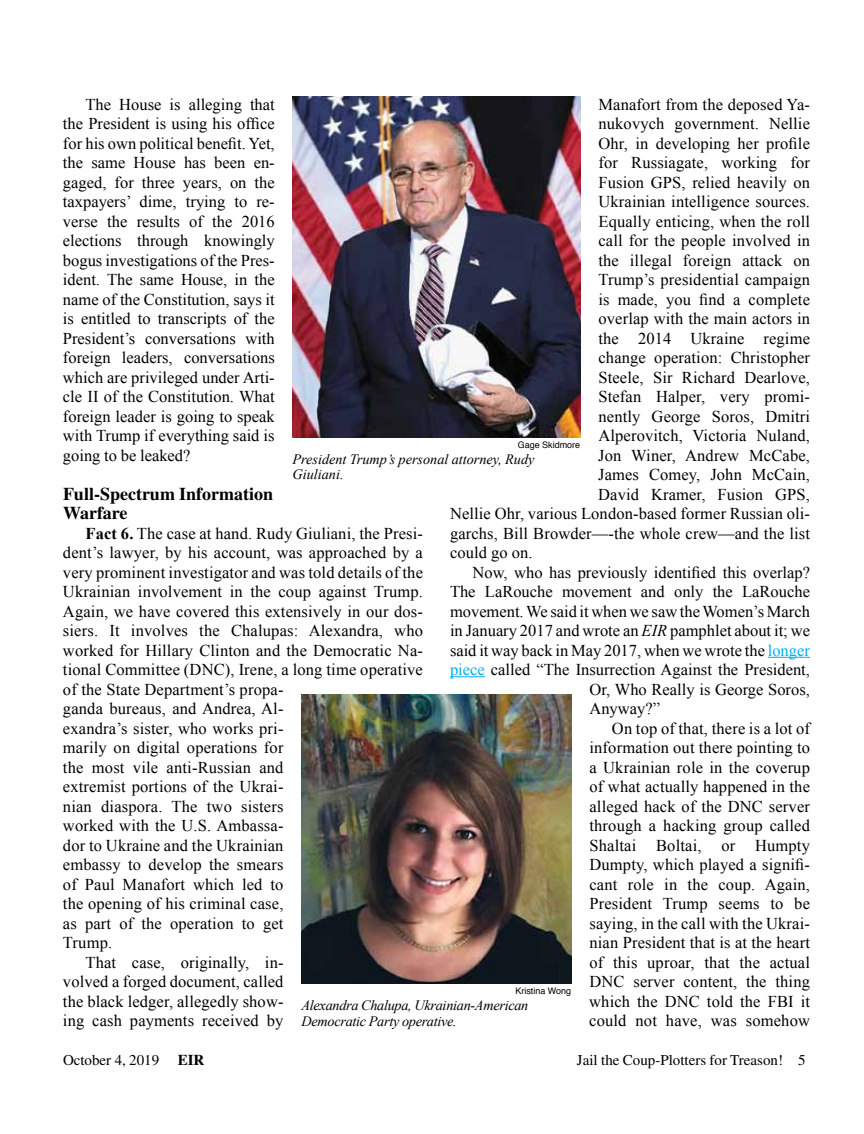
<style>
.page{position:relative;width:864px;height:1134px;background:#fff}
.page>*{position:absolute;margin:0;border:0;box-sizing:border-box;transform-origin:0 0}
.t1{font:700 18px/19.5px "Times";color:#000}
.t2{font:16.5px/19.5px "Times New Roman";letter-spacing:.01em;color:#000;text-align:justify}
.t3{font:15px "Times";color:#000}
.t4{font:italic 14.25px/15.8px "Times New Roman";letter-spacing:-.02em;color:#000}
.t5{font:italic 14.25px/15.8px "Times New Roman";color:#000}
.t6{font:9px "Helvetica";color:#000}
.s1{font-weight:700}
.s2{font-style:italic}
.s3{color:#00aeef}
</style>
<div class="page">
<hr style="left:768px;top:657px;width:42px;height:1px;background:#00aeef">
<hr style="left:450px;top:676px;width:35px;height:1px;background:#00aeef">
<img style="left:293px;top:97px;width:287px;height:340px">
<img style="left:302px;top:694px;width:270px;height:290px">
<p class="t2" style="left:63px;top:94px;width:213px;text-indent:23px">The House is alleging that the President is using his office for his own political benefit. Yet, the same House has been en&shy;gaged, for three years, on the taxpayers’ dime, trying to re&shy;verse the results of the 2016 elections through knowingly bogus investigations of the Pres&shy;ident. The same House, in the name of the Constitution, says it is entitled to transcripts of the President’s conversations with foreign leaders, conversations which are privileged under Arti&shy;cle II of the Constitution. What foreign leader is going to speak with Trump if everything said is going to be leaked?</p>
<p class="t1" style="left:63px;top:483px;width:212px">Full-Spectrum Information<br>Warfare</p>
<p class="t2" style="left:86px;top:523px;width:339px"><span class="s1">Fact 6.</span> The case at hand. Rudy Giuliani, the Presi-</p>
<p class="t2" style="left:63px;top:542px;width:361px">dent’s lawyer, by his account, was approached by a</p>
<p class="t2" style="left:63px;top:562px;width:362px">very prominent investigator and was told details of the</p>
<p class="t2" style="left:63px;top:581px;width:362px">Ukrainian involvement in the coup against Trump.</p>
<p class="t2" style="left:63px;top:601px;width:362px">Again, we have covered this extensively in our dos-</p>
<p class="t2" style="left:63px;top:620px;width:362px">siers. It involves the Chalupas: Alexandra, who</p>
<p class="t2" style="left:63px;top:640px;width:362px">worked for Hillary Clinton and the Democratic Na-</p>
<p class="t2" style="left:63px;top:659px;width:361px">tional Committee (DNC), Irene, a long time operative</p>
<p class="t2" style="left:63px;top:679px;width:222px">of the State Department’s propa-</p>
<p class="t2" style="left:63px;top:699px;width:222px">ganda bureaus, and Andrea, Al-</p>
<p class="t2" style="left:63px;top:718px;width:222px">exandra’s sister, who works pri-</p>
<p class="t2" style="left:63px;top:738px;width:222px">marily on digital operations for</p>
<p class="t2" style="left:63px;top:757px;width:222px">the most vile anti-Russian and</p>
<p class="t2" style="left:63px;top:777px;width:222px">extremist portions of the Ukrai-</p>
<p class="t2" style="left:63px;top:796px;width:222px">nian diaspora. The two sisters</p>
<p class="t2" style="left:63px;top:816px;width:222px">worked with the U.S. Ambassa-</p>
<p class="t2" style="left:63px;top:835px;width:222px">dor to Ukraine and the Ukrainian</p>
<p class="t2" style="left:63px;top:855px;width:222px">embassy to develop the smears</p>
<p class="t2" style="left:63px;top:874px;width:222px">of Paul Manafort which led to</p>
<p class="t2" style="left:63px;top:894px;width:222px">the opening of his criminal case,</p>
<p class="t2" style="left:63px;top:913px;width:222px">as part of the operation to get</p>
<p class="t2" style="left:63px;top:933px;width:51px">Trump.</p>
<p class="t2" style="left:86px;top:952px;width:200px">That case, originally, in-</p>
<p class="t2" style="left:63px;top:972px;width:222px">volved a forged document, called</p>
<p class="t2" style="left:63px;top:991px;width:222px">the black ledger, allegedly show-</p>
<p class="t2" style="left:63px;top:1011px;width:222px">ing cash payments received by</p>
<p class="t2" style="left:598px;top:94px;width:213px">Manafort from the deposed Ya-</p>
<p class="t2" style="left:598px;top:113px;width:213px">nukovych government. Nellie</p>
<p class="t2" style="left:598px;top:133px;width:213px">Ohr, in developing her profile</p>
<p class="t2" style="left:598px;top:152px;width:213px">for Russiagate, working for</p>
<p class="t2" style="left:598px;top:172px;width:213px">Fusion GPS, relied heavily on</p>
<p class="t2" style="left:598px;top:191px;width:213px">Ukrainian intelligence sources.</p>
<p class="t2" style="left:598px;top:211px;width:213px">Equally enticing, when the roll</p>
<p class="t2" style="left:598px;top:230px;width:213px">call for the people involved in</p>
<p class="t2" style="left:598px;top:250px;width:213px">the illegal foreign attack on</p>
<p class="t2" style="left:598px;top:270px;width:213px">Trump’s presidential campaign</p>
<p class="t2" style="left:598px;top:289px;width:213px">is made, you find a complete</p>
<p class="t2" style="left:598px;top:309px;width:213px">overlap with the main actors in</p>
<p class="t2" style="left:598px;top:328px;width:213px">the 2014 Ukraine regime</p>
<p class="t2" style="left:598px;top:348px;width:213px">change operation: Christopher</p>
<p class="t2" style="left:598px;top:367px;width:213px">Steele, Sir Richard Dearlove,</p>
<p class="t2" style="left:598px;top:387px;width:213px">Stefan Halper, very promi-</p>
<p class="t2" style="left:598px;top:406px;width:213px">nently George Soros, Dmitri</p>
<p class="t2" style="left:598px;top:426px;width:213px">Alperovitch, Victoria Nuland,</p>
<p class="t2" style="left:598px;top:445px;width:213px">Jon Winer, Andrew McCabe,</p>
<p class="t2" style="left:598px;top:465px;width:213px">James Comey, John McCain,</p>
<p class="t2" style="left:598px;top:484px;width:213px">David Kramer, Fusion GPS,</p>
<p class="t2" style="left:450px;top:504px;width:362px">Nellie Ohr, various London-based former Russian oli-</p>
<p class="t2" style="left:450px;top:523px;width:362px">garchs, Bill Browder—-the whole crew—and the list</p>
<p class="t2" style="left:450px;top:543px;width:84px">could go on.</p>
<p class="t2" style="left:473px;top:562px;width:339px">Now, who has previously identified this overlap?</p>
<p class="t2" style="left:450px;top:582px;width:361px">The LaRouche movement and only the LaRouche</p>
<p class="t2" style="left:450px;top:601px;width:361px">movement. We said it when we saw the Women’s March</p>
<p class="t2" style="left:450px;top:621px;width:362px">in January 2017 and wrote an <span class="s2">EIR</span> pamphlet about it; we</p>
<p class="t2" style="left:450px;top:640px;width:361px">said it way back in May 2017, when we wrote the <span class="s3">longer</span></p>
<p class="t2" style="left:450px;top:660px;width:362px"><span class="s3">piece</span> called “The Insurrection Against the President,</p>
<p class="t2" style="left:589px;top:679px;width:222px">Or, Who Really is George Soros,</p>
<p class="t2" style="left:589px;top:699px;width:72px">Anyway?”</p>
<p class="t2" style="left:612px;top:718px;width:200px">On top of that, there is a lot of</p>
<p class="t2" style="left:589px;top:738px;width:222px">information out there pointing to</p>
<p class="t2" style="left:589px;top:757px;width:222px">a Ukrainian role in the coverup</p>
<p class="t2" style="left:589px;top:777px;width:222px">of what actually happened in the</p>
<p class="t2" style="left:589px;top:796px;width:222px">alleged hack of the DNC server</p>
<p class="t2" style="left:589px;top:816px;width:222px">through a hacking group called</p>
<p class="t2" style="left:589px;top:835px;width:222px">Shaltai Boltai, or Humpty</p>
<p class="t2" style="left:589px;top:855px;width:222px">Dumpty, which played a signifi-</p>
<p class="t2" style="left:589px;top:874px;width:222px">cant role in the coup. Again,</p>
<p class="t2" style="left:589px;top:894px;width:222px">President Trump seems to be</p>
<p class="t2" style="left:589px;top:913px;width:222px">saying, in the call with the Ukrai-</p>
<p class="t2" style="left:589px;top:933px;width:222px">nian President that is at the heart</p>
<p class="t2" style="left:589px;top:952px;width:222px">of this uproar, that the actual</p>
<p class="t2" style="left:589px;top:972px;width:222px">DNC server content, the thing</p>
<p class="t2" style="left:589px;top:991px;width:222px">which the DNC told the FBI it</p>
<p class="t2" style="left:589px;top:1011px;width:222px">could not have, was somehow</p>
<p class="t6" style="left:518px;top:438px;width:64px">Gage Skidmore</p>
<p class="t5" style="left:292px;top:451px;width:243px">President Trump’s personal attorney, Rudy<br>Giuliani.</p>
<p class="t6" style="left:515px;top:984px;width:57px">Kristina Wong</p>
<p class="t4" style="left:302px;top:997px;width:228px">Alexandra Chalupa, Ukrainian-American<br>Democratic Party operative.</p>
<p class="t3" style="left:63px;top:1052px;width:143px">October 4, 2019 <span class="s1">EIR</span></p>
<p class="t3" style="left:577px;top:1052px;width:230px">Jail the Coup-Plotters for Treason! 5</p>
</div>
